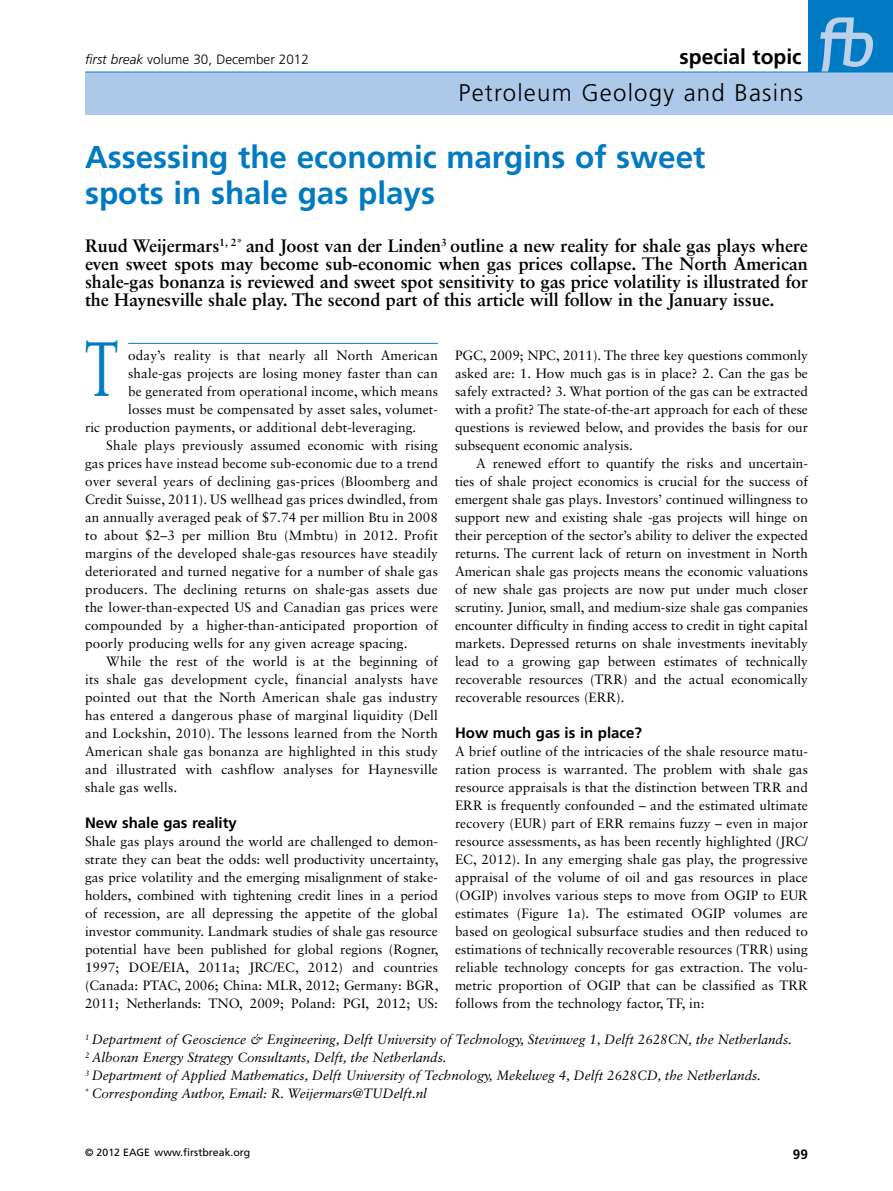
<style>
.page{position:relative;width:893px;height:1191px;background:#fff}
.page>*{position:absolute;margin:0;border:0;box-sizing:border-box;transform-origin:0 0}
.t1{font:76.8px "Sabon LT Std";color:#007ac2;scale:.65 1}
.t2{font:700 31.5px/36px "Frutiger LT Std";color:#007ac2}
.t3{font:300 24px "Frutiger LT Std";letter-spacing:.05em;color:#000}
.t4{font:700 21px "Frutiger LT Std";color:#000}
.t5{font:700 18px/18px "Sabon LT Std";letter-spacing:-.005em;color:#000;text-align:justify}
.t6{font:700 15px "Frutiger LT Std";color:#000}
.t7{font:13.5px/18px "Sabon LT Std";letter-spacing:.01em;color:#000;text-align:justify}
.t8{font:italic 13.5px/18px "Sabon LT Std";letter-spacing:-.005em;color:#000}
.t9{font:300 13.5px "Frutiger LT Std";color:#000}
.t10{font:700 13.5px "Frutiger LT Std";color:#000}
.t11{font:10.5px "Frutiger LT Std";color:#000}
.s1{font-style:italic}
</style>
<div class="page">
<div style="left:85px;top:72px;width:808px;height:43px;background:#adc9e9"></div>
<div style="left:808px;top:0;width:85px;height:72px;background:#007ac2"></div>
<svg style="left:820px;top:17px;width:53px;height:55px"></svg>
<hr style="left:85px;top:72px;width:808px;height:1px;background:#007ac2">
<hr style="left:128px;top:343px;width:310px;height:1px;background:#007ac2">
<p class="t9" style="left:85px;top:52px;width:225px"><span class="s1">first break</span> volume 30, December 2012</p>
<h3 class="t4" style="left:680px;top:45px;width:123px">special topic</h3>
<h3 class="t3" style="left:458px;top:79px;width:346px">Petroleum Geology and Basins</h3>
<h2 class="t2" style="left:85px;top:139px;width:622px">Assessing the economic margins of sweet spots in shale gas plays</h2>
<p class="t5" style="left:85px;top:236px;width:724px">Ruud Weijermars<sup>1,</sup> <sup>2*</sup> and Joost van der Linden<sup>3</sup> outline a new reality for shale gas plays where even sweet spots may become sub-economic when gas prices collapse. The North American shale-gas bonanza is reviewed and sweet spot sensitivity to gas price volatility is illustrated for the Haynesville shale play. The second part of this article will follow in the January issue.</p>
<h1 class="t1" style="left:85px;top:324px;width:53px">T</h1>
<p class="t7" style="left:128px;top:346px;width:311px">oday’s reality is that nearly all North American</p>
<p class="t7" style="left:455px;top:346px;width:354px">PGC, 2009; NPC, 2011). The three key questions commonly asked are: 1. How much gas is in place? 2. Can the gas be safely extracted? 3. What portion of the gas can be extracted with a profit? The state-of-the-art approach for each of these questions is reviewed below, and provides the basis for our subsequent economic analysis.</p>
<p class="t7" style="left:455px;top:454px;width:354px;text-indent:21px">A renewed effort to quantify the risks and uncertain&shy;ties of shale project economics is crucial for the success of emergent shale gas plays. Investors’ continued willingness to support new and existing shale -gas projects will hinge on their perception of the sector’s ability to deliver the expected returns. The current lack of return on investment in North American shale gas projects means the economic valuations of new shale gas projects are now put under much closer scrutiny. Junior, small, and medium-size shale gas companies encounter difficulty in finding access to credit in tight capital markets. Depressed returns on shale investments inevitably lead to a growing gap between estimates of technically recoverable resources (TRR) and the actual economically recoverable resources (ERR).</p>
<p class="t6" style="left:455px;top:724px;width:189px">How much gas is in place?</p>
<p class="t7" style="left:455px;top:742px;width:354px">A brief outline of the intricacies of the shale resource matu&shy;ration process is warranted. The problem with shale gas resource appraisals is that the distinction between TRR and ERR is frequently confounded – and the estimated ultimate recovery (EUR) part of ERR remains fuzzy – even in major resource assessments, as has been recently highlighted (JRC/ EC, 2012). In any emerging shale gas play, the progressive appraisal of the volume of oil and gas resources in place (OGIP) involves various steps to move from OGIP to EUR estimates (Figure 1a). The estimated OGIP volumes are based on geological subsurface studies and then reduced to estimations of technically recoverable resources (TRR) using reliable technology concepts for gas extraction. The volu&shy;metric proportion of OGIP that can be classified as TRR follows from the technology factor, TF, in:</p>
<p class="t7" style="left:128px;top:364px;width:311px">shale-gas projects are losing money faster than can</p>
<p class="t7" style="left:128px;top:382px;width:311px">be generated from operational income, which means</p>
<p class="t7" style="left:128px;top:400px;width:311px">losses must be compensated by asset sales, volumet-</p>
<p class="t7" style="left:85px;top:418px;width:333px">ric production payments, or additional debt-leveraging.</p>
<p class="t7" style="left:106px;top:436px;width:333px">Shale plays previously assumed economic with rising</p>
<p class="t7" style="left:85px;top:454px;width:354px">gas prices have instead become sub-economic due to a trend</p>
<p class="t7" style="left:85px;top:472px;width:354px">over several years of declining gas-prices (Bloomberg and</p>
<p class="t7" style="left:85px;top:490px;width:354px">Credit Suisse, 2011). US wellhead gas prices dwindled, from</p>
<p class="t7" style="left:85px;top:508px;width:354px">an annually averaged peak of $7.74 per million Btu in 2008</p>
<p class="t7" style="left:85px;top:526px;width:354px">to about $2–3 per million Btu (Mmbtu) in 2012. Profit</p>
<p class="t7" style="left:85px;top:544px;width:354px">margins of the developed shale-gas resources have steadily</p>
<p class="t7" style="left:85px;top:562px;width:354px">deteriorated and turned negative for a number of shale gas</p>
<p class="t7" style="left:85px;top:580px;width:354px">producers. The declining returns on shale-gas assets due</p>
<p class="t7" style="left:85px;top:598px;width:354px">the lower-than-expected US and Canadian gas prices were</p>
<p class="t7" style="left:85px;top:616px;width:354px">compounded by a higher-than-anticipated proportion of</p>
<p class="t7" style="left:85px;top:634px;width:324px">poorly producing wells for any given acreage spacing.</p>
<p class="t7" style="left:106px;top:652px;width:333px">While the rest of the world is at the beginning of</p>
<p class="t7" style="left:85px;top:670px;width:354px">its shale gas development cycle, financial analysts have</p>
<p class="t7" style="left:85px;top:688px;width:354px">pointed out that the North American shale gas industry</p>
<p class="t7" style="left:85px;top:706px;width:354px">has entered a dangerous phase of marginal liquidity (Dell</p>
<p class="t7" style="left:85px;top:724px;width:354px">and Lockshin, 2010). The lessons learned from the North</p>
<p class="t7" style="left:85px;top:742px;width:354px">American shale gas bonanza are highlighted in this study</p>
<p class="t7" style="left:85px;top:760px;width:354px">and illustrated with cashflow analyses for Haynesville</p>
<p class="t7" style="left:85px;top:778px;width:94px">shale gas wells.</p>
<p class="t6" style="left:85px;top:814px;width:153px">New shale gas reality</p>
<p class="t7" style="left:85px;top:832px;width:355px">Shale gas plays around the world are challenged to demon&shy;strate they can beat the odds: well productivity uncertainty, gas price volatility and the emerging misalignment of stake&shy;holders, combined with tightening credit lines in a period of recession, are all depressing the appetite of the global investor community. Landmark studies of shale gas resource potential have been published for global regions (Rogner, 1997; DOE/EIA, 2011a; JRC/EC, 2012) and countries (Canada: PTAC, 2006; China: MLR, 2012; Germany: BGR, 2011; Netherlands: TNO, 2009; Poland: PGI, 2012; US:</p>
<p class="t8" style="left:85px;top:1030px;width:708px"><sup>1</sup> Department of Geoscience &amp; Engineering, Delft University of Technology, Stevinweg 1, Delft 2628CN, the Netherlands.<br><sup>2</sup> Alboran Energy Strategy Consultants, Delft, the Netherlands.<br><sup>3</sup> Department of Applied Mathematics, Delft University of Technology, Mekelweg 4, Delft 2628CD, the Netherlands.<br><sup>*</sup> Corresponding Author, Email: R. Weijermars@TUDelft.nl</p>
<p class="t11" style="left:85px;top:1146px;width:167px">© 2012 EAGE www.firstbreak.org</p>
<p class="t10" style="left:793px;top:1146px;width:17px">99</p>
</div>
